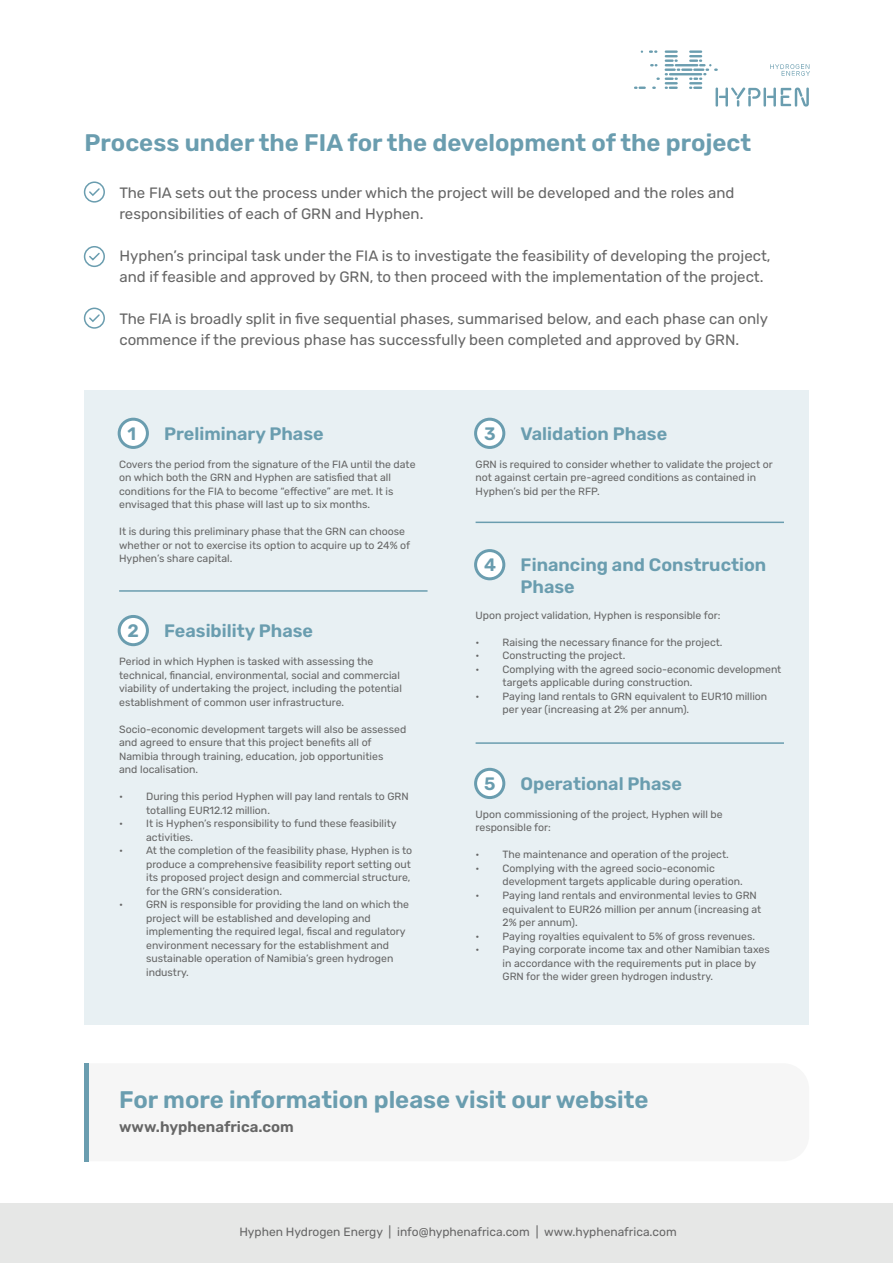
<style>
.page{position:relative;width:893px;height:1263px;background:#fff}
.page>*{position:absolute;margin:0;border:0;box-sizing:border-box;transform-origin:0 0}
.t1{font:600 24px "Rubik";color:#6a9daf}
.t2{font:600 18px/21.6px "Rubik";color:#6a9daf}
.t3{font:15px/21px "Rubik";color:#666}
.t4{font:600 15px "Rubik";color:#666}
.t5{font:12px "Rubik";color:#666}
.t6{font:10.5px/13.5px "Rubik";color:#666}
</style>
<div class="page">
<div style="left:85px;top:390px;width:724px;height:635px;background:#e8f0f3"></div>
<div style="left:0;top:1203px;width:893px;height:60px;background:#e6e7e6"></div>
<div style="left:84px;top:181px;width:21px;height:22px;border:2px solid #6a9daf;border-radius:50%"></div>
<svg style="left:89px;top:188px;width:11px;height:8px"></svg>
<div style="left:84px;top:308px;width:21px;height:21px;border:2px solid #6a9daf;border-radius:50%"></div>
<svg style="left:89px;top:314px;width:11px;height:8px"></svg>
<div style="left:84px;top:246px;width:21px;height:21px;border:2px solid #6a9daf;border-radius:50%"></div>
<svg style="left:89px;top:252px;width:11px;height:9px"></svg>
<div style="left:119px;top:419px;width:28px;height:28px;background:#fff;border-radius:50%"></div>
<div style="left:118px;top:418px;width:31px;height:31px;border:3px solid #6a9daf;border-radius:50%"></div>
<div style="left:476px;top:419px;width:28px;height:28px;background:#fff;border-radius:50%"></div>
<div style="left:474px;top:418px;width:31px;height:31px;border:3px solid #6a9daf;border-radius:50%"></div>
<div style="left:476px;top:551px;width:28px;height:28px;background:#fff;border-radius:50%"></div>
<div style="left:474px;top:549px;width:31px;height:31px;border:3px solid #6a9daf;border-radius:50%"></div>
<div style="left:476px;top:769px;width:28px;height:28px;background:#fff;border-radius:50%"></div>
<div style="left:474px;top:768px;width:31px;height:31px;border:3px solid #6a9daf;border-radius:50%"></div>
<div style="left:119px;top:616px;width:28px;height:29px;background:#fff;border-radius:50%"></div>
<div style="left:118px;top:615px;width:31px;height:31px;border:3px solid #6a9daf;border-radius:50%"></div>
<hr style="left:476px;top:742px;width:308px;height:2px;background:#6a9daf">
<hr style="left:476px;top:522px;width:308px;height:1px;background:#6a9daf">
<hr style="left:119px;top:590px;width:309px;height:2px;background:#6a9daf">
<hr style="left:85px;top:1063px;width:4px;height:98px;background:#6a9daf">
<svg style="left:634px;top:50px;width:176px;height:57px"></svg>
<h1 class="t1" style="left:85px;top:130px;width:668px">Process under the FIA for the development of the project</h1>
<h3 class="t3" style="left:119px;top:183px;width:617px">The FIA sets out the process under which the project will be developed and the roles and responsibilities of each of GRN and Hyphen.</h3>
<h3 class="t3" style="left:119px;top:246px;width:653px">Hyphen’s principal task under the FIA is to investigate the feasibility of developing the project, and if feasible and approved by GRN, to then proceed with the implementation of the project.</h3>
<h3 class="t3" style="left:119px;top:309px;width:650px">The FIA is broadly split in five sequential phases, summarised below, and each phase can only commence if the previous phase has successfully been completed and approved by GRN.</h3>
<h2 class="t2" style="left:128px;top:423px;width:10px">1</h2>
<h2 class="t2" style="left:164px;top:423px;width:161px">Preliminary Phase</h2>
<p class="t6" style="left:119px;top:458px;width:298px">Covers the period from the signature of the FIA until the date on which both the GRN and Hyphen are satisfied that all conditions for the FIA to become “effective” are met. It is envisaged that this phase will last up to six months.</p>
<p class="t6" style="left:119px;top:525px;width:293px">It is during this preliminary phase that the GRN can choose whether or not to exercise its option to acquire up to 24% of<br>Hyphen’s share capital.</p>
<h2 class="t2" style="left:128px;top:621px;width:13px">2</h2>
<h2 class="t2" style="left:164px;top:621px;width:150px">Feasibility Phase</h2>
<p class="t6" style="left:119px;top:655px;width:284px">Period in which Hyphen is tasked with assessing the technical, financial, environmental, social and commercial viability of undertaking the project, including the potential establishment of common user infrastructure.</p>
<p class="t6" style="left:119px;top:722px;width:289px">Socio-economic development targets will also be assessed and agreed to ensure that this project benefits all of Namibia through training, education, job opportunities<br>and localisation.</p>
<p class="t6" style="left:146px;top:790px;width:264px;text-indent:-27px">• During this period Hyphen will pay land rentals to GRN totalling EUR12.12 million.</p>
<p class="t6" style="left:146px;top:817px;width:252px;text-indent:-27px">• It is Hyphen’s responsibility to fund these feasibility activities.</p>
<p class="t6" style="left:146px;top:844px;width:268px;text-indent:-27px">• At the completion of the feasibility phase, Hyphen is to produce a comprehensive feasibility report setting out its proposed project design and commercial structure, for the GRN’s consideration.</p>
<p class="t6" style="left:146px;top:898px;width:264px;text-indent:-27px">• GRN is responsible for providing the land on which the project will be established and developing and implementing the required legal, fiscal and regulatory environment necessary for the establishment and sustainable operation of Namibia’s green hydrogen industry.</p>
<h2 class="t2" style="left:484px;top:423px;width:13px">3</h2>
<h2 class="t2" style="left:521px;top:423px;width:148px">Validation Phase</h2>
<p class="t6" style="left:476px;top:458px;width:299px">GRN is required to consider whether to validate the project or not against certain pre-agreed conditions as contained in<br>Hyphen’s bid per the RFP.</p>
<h2 class="t2" style="left:484px;top:555px;width:14px">4</h2>
<h2 class="t2" style="left:521px;top:555px;width:247px">Financing and Construction<br>Phase</h2>
<p class="t6" style="left:476px;top:609px;width:246px">Upon project validation, Hyphen is responsible for:</p>
<p class="t6" style="left:476px;top:636px;width:248px">• Raising the necessary finance for the project.</p>
<p class="t6" style="left:476px;top:649px;width:151px">• Constructing the project.</p>
<p class="t6" style="left:503px;top:663px;width:280px;text-indent:-27px">• Complying with the agreed socio-economic development targets applicable during construction.</p>
<p class="t6" style="left:503px;top:690px;width:266px;text-indent:-27px">• Paying land rentals to GRN equivalent to EUR10 million per year (increasing at 2% per annum).</p>
<h2 class="t2" style="left:484px;top:773px;width:13px">5</h2>
<h2 class="t2" style="left:521px;top:773px;width:163px">Operational Phase</h2>
<p class="t6" style="left:476px;top:808px;width:249px">Upon commissioning of the project, Hyphen will be responsible for:</p>
<p class="t6" style="left:476px;top:848px;width:255px">• The maintenance and operation of the project.</p>
<p class="t6" style="left:503px;top:862px;width:242px;text-indent:-27px">• Complying with the agreed socio-economic development targets applicable during operation.</p>
<p class="t6" style="left:503px;top:889px;width:260px;text-indent:-27px">• Paying land rentals and environmental levies to GRN equivalent to EUR26 million per annum (increasing at<br>2% per annum).</p>
<p class="t6" style="left:476px;top:929px;width:281px">• Paying royalties equivalent to 5% of gross revenues.</p>
<p class="t6" style="left:503px;top:943px;width:269px;text-indent:-27px">• Paying corporate income tax and other Namibian taxes in accordance with the requirements put in place by<br>GRN for the wider green hydrogen industry.</p>
<h1 class="t1" style="left:119px;top:1087px;width:531px">For more information please visit our website</h1>
<h3 class="t4" style="left:119px;top:1118px;width:176px">www.hyphenafrica.com</h3>
<p class="t5" style="left:239px;top:1225px;width:439px">Hyphen Hydrogen Energy | info@hyphenafrica.com | www.hyphenafrica.com</p>
</div>
